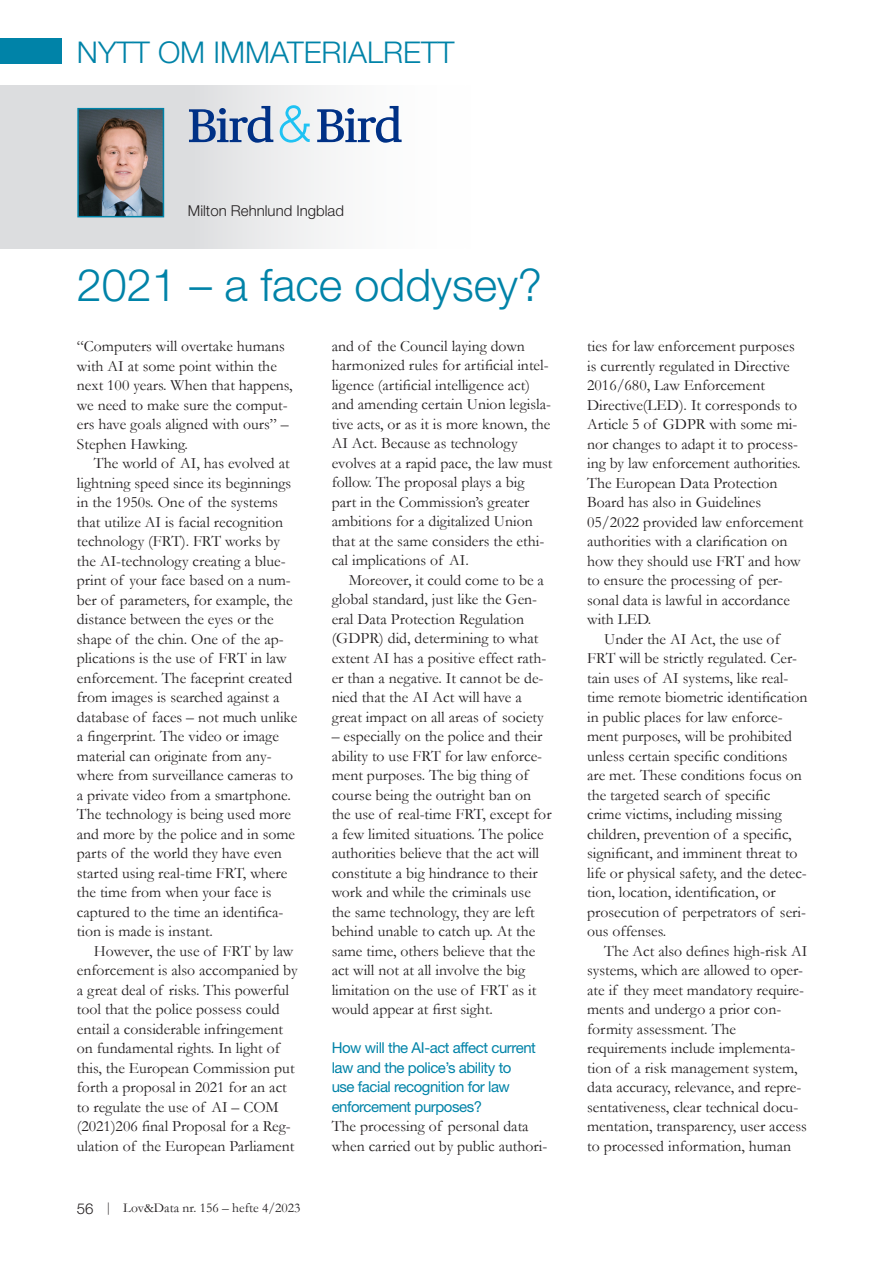
<style>
.page{position:relative;width:893px;height:1263px;background:#fff}
.page>*{position:absolute;margin:0;border:0;box-sizing:border-box;transform-origin:0 0}
.t1{font:300 45px "Helvetica Neue LT Std";color:#0083a8}
.t2{font:300 30px "Helvetica Neue LT Std";color:#0083a8}
.t3{font:15.75px/19.5px "Garamond";color:#231f20}
.t4{font:15px/19.5px "Helvetica Neue LT Std";letter-spacing:-.03em;color:#0083a8}
.t5{font:300 15px "Helvetica Neue LT Std";color:#231f20}
.t6{font:13.5px "Garamond";color:#231f20}
.s1{font-family:"Helvetica Neue LT Std";font-weight:300;font-size:15px}
.s2{font-family:"Times New Roman"}
</style>
<div class="page">
<div style="left:0;top:38px;width:62px;height:26px;background:#0083a8"></div>
<div style="left:0;top:85px;width:490px;height:164px;background:linear-gradient(to right,#d1d3d6,#fff)"></div>
<img style="left:80px;top:111px;width:81px;height:103px">
<div style="left:77px;top:108px;width:87px;height:109px;border:2px solid #0083a8"></div>
<svg style="left:189px;top:106px;width:84px;height:37px;background:#8ea1c2"></svg>
<svg style="left:317px;top:106px;width:85px;height:37px"></svg>
<svg style="left:279px;top:105px;width:31px;height:38px"></svg>
<h2 class="t2" style="left:77px;top:34px;width:379px">NYTT OM IMMATERIALRETT</h2>
<p class="t5" style="left:188px;top:201px;width:158px">Milton Rehnlund Ingblad</p>
<h1 class="t1" style="left:77px;top:257px;width:467px">2021 – a face oddysey?</h1>
<p class="t3" style="left:77px;top:336px;width:217px">“Computers will overtake humans with AI at some point within the next 100 years. When that happens, we need to make sure the comput&shy;ers have goals aligned with ours” –<br>Stephen Hawking.</p>
<p class="t3" style="left:77px;top:453px;width:222px;text-indent:17px">The world of AI, has evolved at lightning speed since its beginnings in the 1950s. One of the systems that utilize AI is facial recognition technology (FRT). FRT works by the AI-technology creating a blue&shy;print of your face based on a num&shy;ber of parameters, for example, the distance between the eyes or the shape of the chin. One of the ap&shy;plications is the use of FRT in law enforcement. The faceprint created from images is searched against a database of faces – not much unlike a fingerprint. The video or image material can originate from any&shy;where from surveillance cameras to a private video from a smartphone.<br>The technology is being used more and more by the police and in some parts of the world they have even started using real-time FRT, where the time from when your face is captured to the time an identifica&shy;tion is made is instant.</p>
<p class="t3" style="left:77px;top:941px;width:222px;text-indent:17px">However, the use of FRT by law enforcement is also accompanied by a great deal of risks. This powerful tool that the police possess could entail a considerable infringement on fundamental rights. In light of this, the European Commission put forth a proposal in 2021 for an act to regulate the use of AI – COM (2021)206 final Proposal for a Reg&shy;ulation of the European Parliament</p>
<p class="t6" style="left:77px;top:1200px;width:225px"><span class="s1">56</span> <span class="s2">|</span> Lov&amp;Data nr. 156 – hefte 4/2023</p>
<p class="t3" style="left:332px;top:336px;width:222px">and of the Council laying down harmonized rules for artificial intel&shy;ligence (artificial intelligence act) and amending certain Union legisla&shy;tive acts, or as it is more known, the AI Act. Because as technology evolves at a rapid pace, the law must follow. The proposal plays a big part in the Commission’s greater ambitions for a digitalized Union that at the same considers the ethi&shy;cal implications of AI.</p>
<p class="t3" style="left:332px;top:570px;width:216px;text-indent:17px">Moreover, it could come to be a global standard, just like the Gen&shy;eral Data Protection Regulation (GDPR) did, determining to what extent AI has a positive effect rath&shy;er than a negative. It cannot be de&shy;nied that the AI Act will have a great impact on all areas of society</p>
<p class="t3" style="left:332px;top:726px;width:221px">– especially on the police and their ability to use FRT for law enforce&shy;ment purposes. The big thing of course being the outright ban on the use of real-time FRT, except for a few limited situations. The police authorities believe that the act will constitute a big hindrance to their work and while the criminals use the same technology, they are left behind unable to catch up. At the same time, others believe that the act will not at all involve the big limitation on the use of FRT as it would appear at first sight.</p>
<p class="t4" style="left:332px;top:1038px;width:206px">How will the AI-act affect current law and the police’s ability to use facial recognition for law enforcement purposes?</p>
<p class="t3" style="left:332px;top:1116px;width:217px">The processing of personal data when carried out by public authori-</p>
<p class="t3" style="left:587px;top:336px;width:218px">ties for law enforcement purposes is currently regulated in Directive<br>2016/680, Law Enforcement<br>Directive(LED). It corresponds to<br>Article 5 of GDPR with some mi&shy;nor changes to adapt it to process&shy;ing by law enforcement authorities.<br>The European Data Protection<br>Board has also in Guidelines<br>05/2022 provided law enforcement authorities with a clarification on how they should use FRT and how to ensure the processing of per&shy;sonal data is lawful in accordance with LED.</p>
<p class="t3" style="left:587px;top:629px;width:222px;text-indent:17px">Under the AI Act, the use of FRT will be strictly regulated. Cer&shy;tain uses of AI systems, like real&shy;time remote biometric identification in public places for law enforce&shy;ment purposes, will be prohibited unless certain specific conditions are met. These conditions focus on the targeted search of specific crime victims, including missing children, prevention of a specific, significant, and imminent threat to life or physical safety, and the detec&shy;tion, location, identification, or prosecution of perpetrators of seri&shy;ous offenses.</p>
<p class="t3" style="left:587px;top:941px;width:222px;text-indent:17px">The Act also defines high-risk AI systems, which are allowed to oper&shy;ate if they meet mandatory require&shy;ments and undergo a prior con&shy;formity assessment. The requirements include implementa&shy;tion of a risk management system, data accuracy, relevance, and repre&shy;sentativeness, clear technical docu&shy;mentation, transparency, user access to processed information, human</p>
</div>
